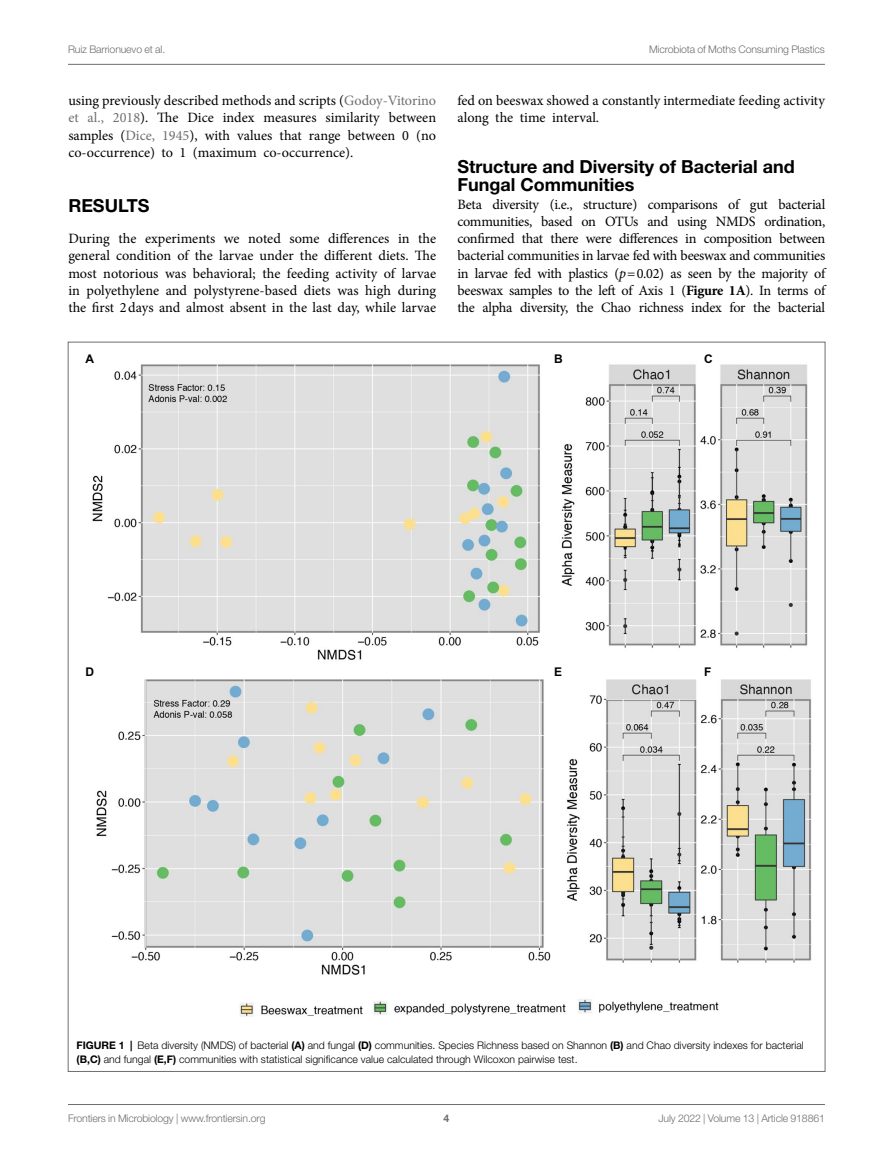
<style>
.page{position:relative;width:893px;height:1170px;background:#fff}
.page>*{position:absolute;margin:0;border:0;box-sizing:border-box;transform-origin:0 0}
.HEAD_2{font:700 18px/18.8px "Helvetica Neue LT Std";color:#000}
.HEAD_1{font:700 18px "Helvetica Neue LT Std";color:#000}
.TEXT_FLUSH{font:14.25px/17.2px "Minion Pro";letter-spacing:-.005em;color:#000;text-align:justify}
.t1{font:700 12px "Arial";color:#000}
.FIG_LEG{font:300 10.5px/14.2px "Helvetica Neue LT Std";color:#000}
.t2{font:300 10.5px "Helvetica Neue LT Std";letter-spacing:-.015em;color:#6d6e71}
.t3{font:700 10.5px "Helvetica Neue LT Std";color:#6d6e71}
.s1{color:#6d6e71}
.s2{font-style:italic}
.s3{font-weight:700}
</style>
<div class="page">
<hr style="left:68px;top:64px;width:757px;height:1px;background:#6d6e71">
<hr style="left:68px;top:1104px;width:757px;height:1px;background:#6d6e71">
<img style="left:92px;top:364px;width:720px;height:653px">
<p class="t2" style="left:68px;top:42px;width:99px">Ruiz Barrionuevo et al.</p>
<p class="t2" style="left:649px;top:42px;width:177px">Microbiota of Moths Consuming Plastics</p>
<p class="TEXT_FLUSH" style="left:68px;top:92px;width:369px">using previously described methods and scripts (<span class="s1">Godoy-Vitorino et al., 2018</span>). The Dice index measures similarity between samples (<span class="s1">Dice, 1945</span>), with values that range between 0 (no co-occurrence) to 1 (maximum co-occurrence).</p>
<p class="HEAD_1" style="left:68px;top:194px;width:83px">RESULTS</p>
<p class="TEXT_FLUSH" style="left:68px;top:230px;width:369px">During the experiments we noted some differences in the general condition of the larvae under the different diets. The most notorious was behavioral; the feeding activity of larvae in polyethylene and polystyrene-based diets was high during the first 2days and almost absent in the last day, while larvae</p>
<p class="TEXT_FLUSH" style="left:457px;top:92px;width:369px">fed on beeswax showed a constantly intermediate feeding activity along the time interval.</p>
<p class="HEAD_2" style="left:457px;top:156px;width:339px">Structure and Diversity of Bacterial and<br>Fungal Communities</p>
<p class="TEXT_FLUSH" style="left:457px;top:195px;width:369px">Beta diversity (i.e., structure) comparisons of gut bacterial communities, based on OTUs and using NMDS ordination, confirmed that there were differences in composition between bacterial communities in larvae fed with beeswax and communities in larvae fed with plastics (<span class="s2">p</span>=0.02) as seen by the majority of beeswax samples to the left of Axis 1 (<span class="s3">Figure 1A</span>). In terms of the alpha diversity, the Chao richness index for the bacterial</p>
<p class="t1" style="left:86px;top:350px;width:10px">A</p>
<p class="t1" style="left:554px;top:350px;width:10px">B</p>
<p class="t1" style="left:704px;top:350px;width:10px">C</p>
<p class="t1" style="left:86px;top:663px;width:10px">D</p>
<p class="t1" style="left:554px;top:663px;width:10px">E</p>
<p class="t1" style="left:704px;top:663px;width:9px">F</p>
<p class="FIG_LEG" style="left:77px;top:1037px;width:729px"><span class="s3">FIGURE 1 |</span> Beta diversity (NMDS) of bacterial <span class="s3">(A)</span> and fungal <span class="s3">(D)</span> communities. Species Richness based on Shannon <span class="s3">(B)</span> and Chao diversity indexes for bacterial <span class="s3">(B,C)</span> and fungal <span class="s3">(E,F)</span> communities with statistical significance value calculated through Wilcoxon pairwise test.</p>
<p class="t2" style="left:68px;top:1111px;width:199px">Frontiers in Microbiology | www.frontiersin.org</p>
<p class="t3" style="left:444px;top:1111px;width:7px">4</p>
<p class="t2" style="left:658px;top:1111px;width:168px">July 2022 | Volume 13 | Article 918861</p>
</div>
